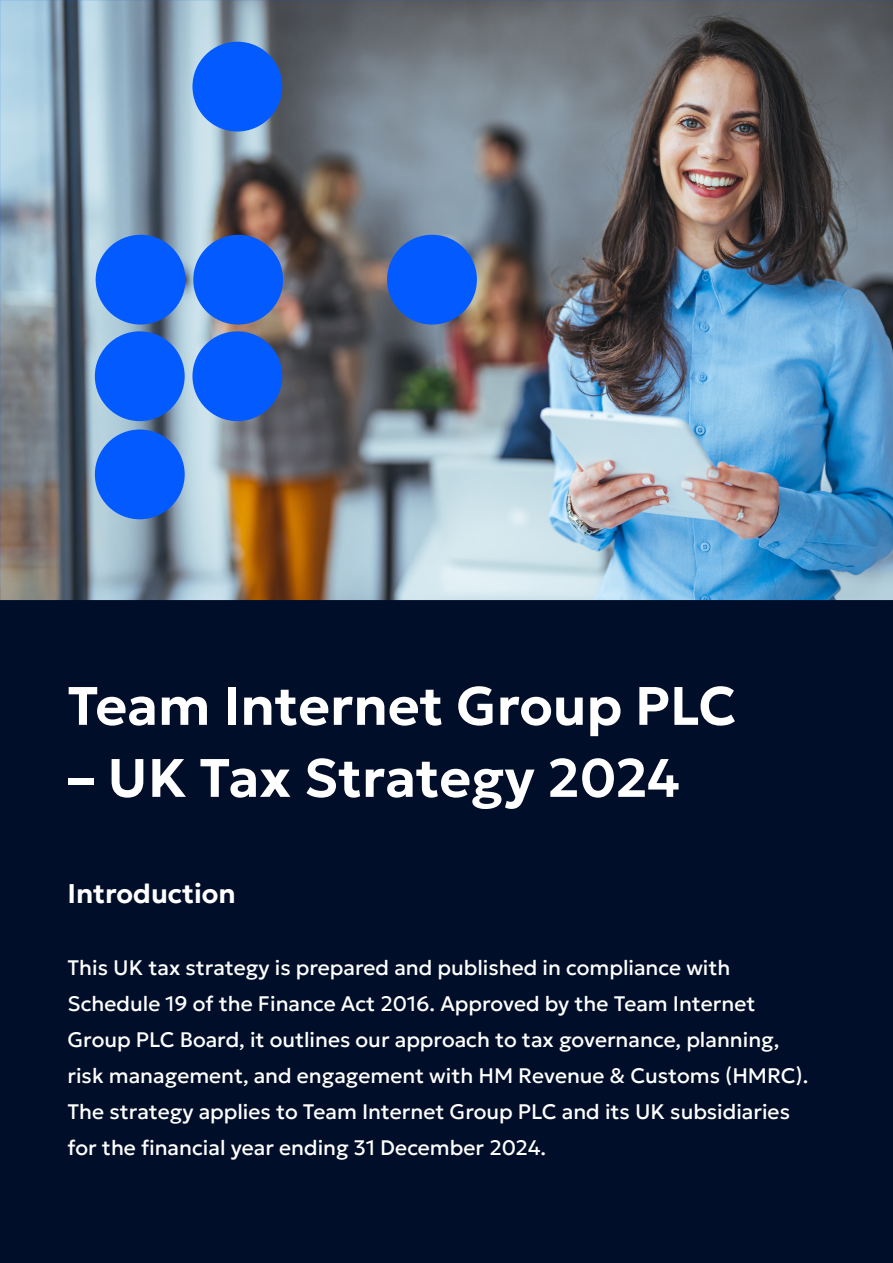
<style>
.page{position:relative;width:893px;height:1263px;background:#000e29}
.page>*{position:absolute;margin:0;border:0;box-sizing:border-box;transform-origin:0 0}
.H1_36pt{font:600 54px "Geologica";color:#fff}
.H3_18pt{font:600 27px "Geologica";color:#fff}
.Text_14pt{font:21px/36px "Geologica";color:#fff}
</style>
<div class="page">
<img style="left:0;top:0;width:893px;height:600px">
<p class="H1_36pt" style="left:68px;top:658px;width:670px">Team Internet Group PLC</p>
<p class="H1_36pt" style="left:68px;top:730px;width:614px">– UK Tax Strategy 2024</p>
<p class="H3_18pt" style="left:68px;top:870px;width:170px">Introduction</p>
<p class="Text_14pt" style="left:68px;top:948px;width:742px">This UK tax strategy is prepared and published in compliance with Schedule 19 of the Finance Act 2016. Approved by the Team Internet Group PLC Board, it outlines our approach to tax governance, planning, risk management, and engagement with HM Revenue &amp; Customs (HMRC).<br>The strategy applies to Team Internet Group PLC and its UK subsidiaries for the financial year ending 31 December 2024.</p>
</div>
